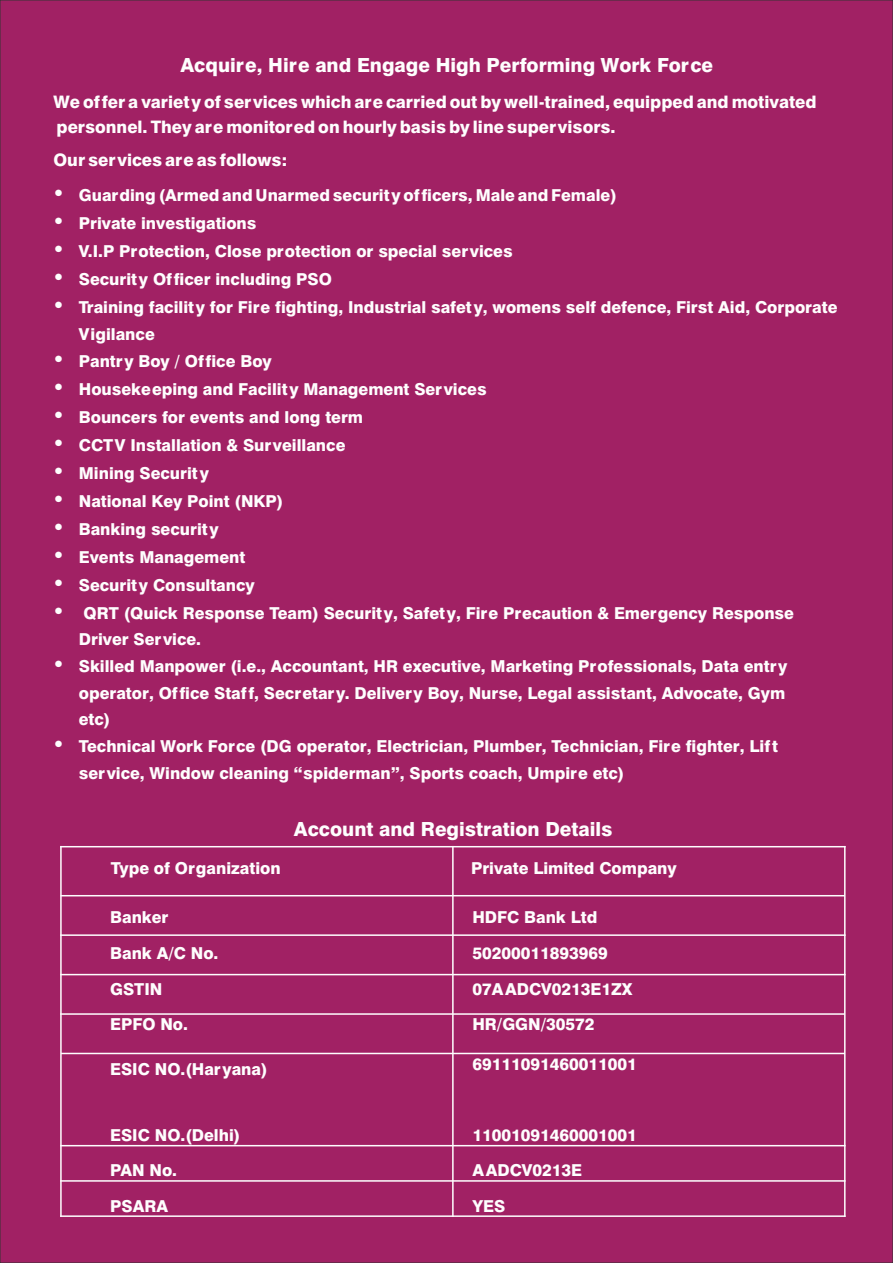
<style>
.page{position:relative;width:893px;height:1263px;background:#a12164}
.page>*{position:absolute;margin:0;border:0;box-sizing:border-box;transform-origin:0 0}
.t1{font:800 19.5px "Halvett";color:#fefefe}
.t2{font:800 17.25px/24.8px "Halvett";color:#fefefe}
.t3{font:800 16.5px/27.5px "Halvett";color:#fefefe}
</style>
<div class="page">
<hr style="left:60px;top:846px;width:2px;height:371px;background:#fefefe">
<hr style="left:452px;top:846px;width:2px;height:371px;background:#fefefe">
<hr style="left:844px;top:846px;width:1px;height:371px;background:#fefefe">
<hr style="left:60px;top:1215px;width:785px;height:2px;background:#fefefe">
<hr style="left:60px;top:1180px;width:785px;height:2px;background:#fefefe">
<hr style="left:60px;top:1145px;width:785px;height:1px;background:#fefefe">
<hr style="left:60px;top:1013px;width:785px;height:2px;background:#fefefe">
<hr style="left:60px;top:974px;width:785px;height:1px;background:#fefefe">
<hr style="left:60px;top:934px;width:785px;height:2px;background:#fefefe">
<hr style="left:60px;top:895px;width:785px;height:1px;background:#fefefe">
<hr style="left:60px;top:846px;width:785px;height:1px;background:#fefefe">
<hr style="left:61px;top:1053px;width:784px;height:1px;background:#fefefe">
<svg style="left:55px;top:190px;width:7px;height:6px"></svg>
<svg style="left:55px;top:218px;width:7px;height:6px"></svg>
<svg style="left:55px;top:246px;width:7px;height:6px"></svg>
<svg style="left:55px;top:273px;width:7px;height:7px"></svg>
<svg style="left:55px;top:301px;width:7px;height:7px"></svg>
<svg style="left:55px;top:355px;width:7px;height:7px"></svg>
<svg style="left:55px;top:383px;width:7px;height:7px"></svg>
<svg style="left:55px;top:411px;width:7px;height:7px"></svg>
<svg style="left:55px;top:439px;width:7px;height:7px"></svg>
<svg style="left:55px;top:467px;width:7px;height:7px"></svg>
<svg style="left:55px;top:495px;width:7px;height:7px"></svg>
<svg style="left:55px;top:523px;width:7px;height:7px"></svg>
<svg style="left:55px;top:551px;width:7px;height:7px"></svg>
<svg style="left:55px;top:579px;width:7px;height:7px"></svg>
<svg style="left:55px;top:607px;width:7px;height:7px"></svg>
<svg style="left:55px;top:661px;width:7px;height:7px"></svg>
<svg style="left:55px;top:740px;width:7px;height:7px"></svg>
<p class="t1" style="left:180px;top:53px;width:534px">Acquire, Hire and Engage High Performing Work Force</p>
<p class="t2" style="left:54px;top:89px;width:765px">We offer a variety of services which are carried out by well-trained, equipped and motivated personnel. They are monitored on hourly basis by line supervisors.</p>
<p class="t2" style="left:54px;top:147px;width:235px">Our services are as follows:</p>
<p class="t3" style="left:79px;top:181px;width:760px">Guarding (Armed and Unarmed security officers, Male and Female)<br>Private investigations<br>V.I.P Protection, Close protection or special services<br>Security Officer including PSO<br>Training facility for Fire fighting, Industrial safety, womens self defence, First Aid, Corporate Vigilance<br>Pantry Boy / Office Boy<br>Housekeeping and Facility Management Services<br>Bouncers for events and long term<br>CCTV Installation &amp; Surveillance<br>Mining Security<br>National Key Point (NKP)<br>Banking security<br>Events Management<br>Security Consultancy<br>QRT (Quick Response Team) Security, Safety, Fire Precaution &amp; Emergency Response Driver Service.<br>Skilled Manpower (i.e., Accountant, HR executive, Marketing Professionals, Data entry operator, Office Staff, Secretary. Delivery Boy, Nurse, Legal assistant, Advocate, Gym<br>etc)<br>Technical Work Force (DG operator, Electrician, Plumber, Technician, Fire fighter, Lift service, Window cleaning “spiderman”, Sports coach, Umpire etc)</p>
<p class="t1" style="left:294px;top:818px;width:320px">Account and Registration Details</p>
<p class="t3" style="left:111px;top:854px;width:171px">Type of Organization</p>
<p class="t3" style="left:471px;top:854px;width:207px">Private Limited Company</p>
<p class="t3" style="left:110px;top:900px;width:110px;line-height:35.5px">Banker<br>Bank A/C No.<br>GSTIN<br>EPFO No.</p>
<p class="t3" style="left:110px;top:1055px;width:159px">ESIC NO.(Haryana)</p>
<p class="t3" style="left:472px;top:900px;width:162px;line-height:35.5px">HDFC Bank Ltd<br>50200011893969<br>07AADCV0213E1ZX<br>HR/GGN/30572</p>
<p class="t3" style="left:472px;top:1050px;width:166px">69111091460011001</p>
<p class="t3" style="left:110px;top:1117px;width:132px;line-height:35.5px">ESIC NO.(Delhi)<br>PAN No.<br>PSARA</p>
<p class="t3" style="left:472px;top:1117px;width:166px;line-height:35.5px">11001091460001001<br>AADCV0213E<br>YES</p>
</div>
